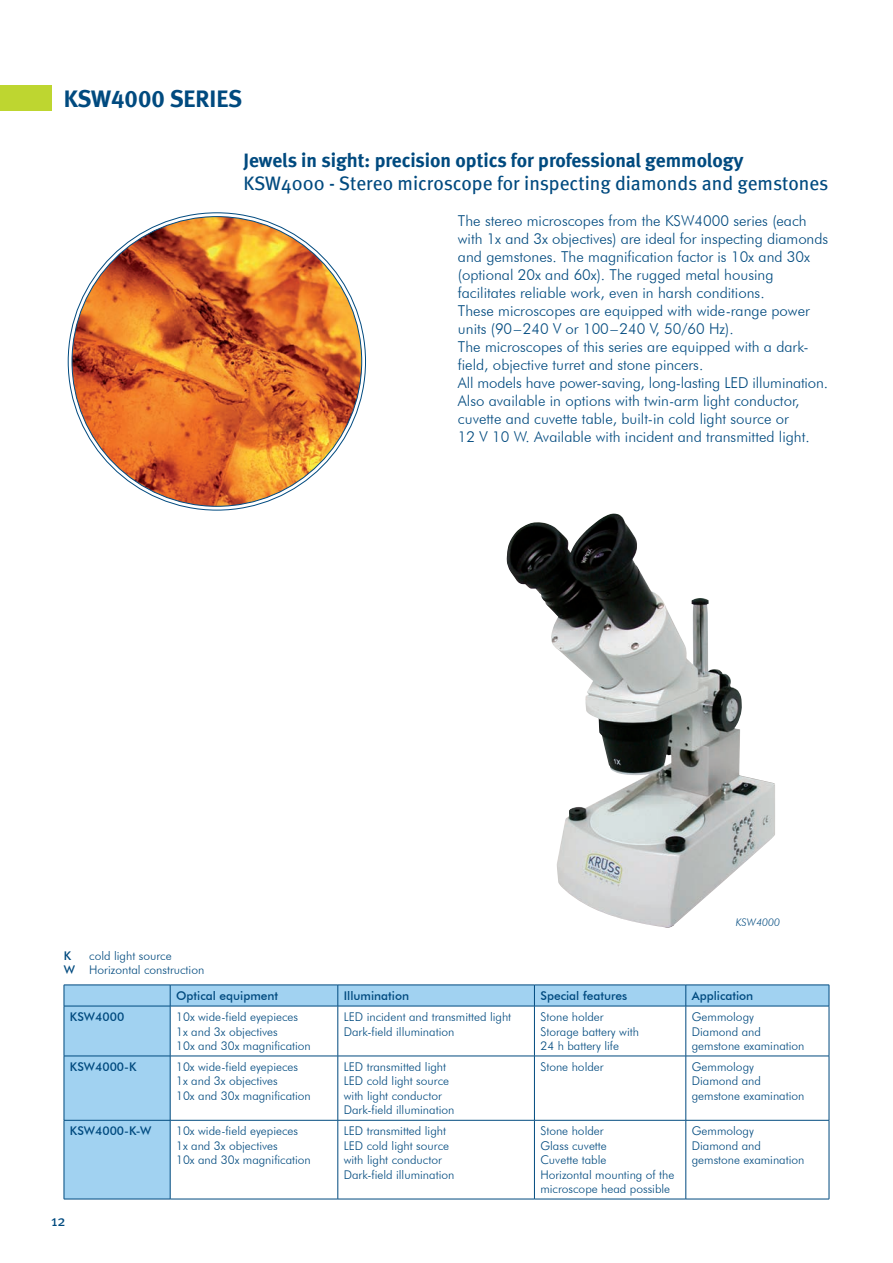
<style>
.page{position:relative;width:893px;height:1263px;background:#fff}
.page>*{position:absolute;margin:0;border:0;box-sizing:border-box;transform-origin:0 0}
.t1{font:24px "Meta Bold LF";color:#004a7f}
.t2{font:19.5px "Meta";color:#004a7f}
.t3{font:700 19.5px "Meta";color:#004a7f}
.t4{font:300 15px/18px "Futura BT";color:#004a7f}
.t5{font:15px "Meta";color:#004a7f}
.t6{font:300 12px/14.4px "Futura BT";color:#004a7f}
.t7{font:500 12px "Futura BT";color:#004a7f}
.t8{font:italic 300 10.5px "Futura BT";color:#004a7f}
.s1{font-weight:500}
</style>
<div class="page">
<svg style="left:65px;top:986px;width:764px;height:213px"></svg>
<svg style="left:64px;top:986px;width:1px;height:20px"></svg>
<hr style="left:64px;top:985px;width:106px;height:1px;background:#004a7f">
<svg style="left:170px;top:986px;width:1px;height:20px"></svg>
<hr style="left:170px;top:985px;width:168px;height:1px;background:#004a7f">
<hr style="left:338px;top:985px;width:196px;height:1px;background:#004a7f">
<hr style="left:534px;top:985px;width:152px;height:1px;background:#004a7f">
<hr style="left:686px;top:985px;width:143px;height:1px;background:#004a7f">
<svg style="left:338px;top:985px;width:1px;height:21px"></svg>
<svg style="left:534px;top:985px;width:1px;height:21px"></svg>
<svg style="left:686px;top:985px;width:1px;height:21px"></svg>
<svg style="left:829px;top:985px;width:1px;height:21px"></svg>
<hr style="left:64px;top:1006px;width:1px;height:50px;background:#004a7f">
<hr style="left:64px;top:1006px;width:106px;height:1px;background:#004a7f">
<hr style="left:170px;top:1006px;width:1px;height:50px;background:#004a7f">
<hr style="left:170px;top:1006px;width:168px;height:1px;background:#004a7f">
<hr style="left:534px;top:1006px;width:152px;height:1px;background:#004a7f">
<hr style="left:686px;top:1006px;width:143px;height:1px;background:#004a7f">
<hr style="left:686px;top:1006px;width:1px;height:50px;background:#004a7f">
<hr style="left:829px;top:1006px;width:1px;height:50px;background:#004a7f">
<hr style="left:64px;top:1056px;width:1px;height:64px;background:#004a7f">
<hr style="left:64px;top:1120px;width:1px;height:79px;background:#004a7f">
<hr style="left:64px;top:1056px;width:106px;height:1px;background:#004a7f">
<hr style="left:64px;top:1120px;width:106px;height:1px;background:#004a7f">
<hr style="left:64px;top:1199px;width:106px;height:1px;background:#004a7f">
<hr style="left:170px;top:1056px;width:1px;height:64px;background:#004a7f">
<hr style="left:170px;top:1120px;width:1px;height:79px;background:#004a7f">
<hr style="left:170px;top:1056px;width:168px;height:1px;background:#004a7f">
<hr style="left:170px;top:1120px;width:168px;height:1px;background:#004a7f">
<hr style="left:170px;top:1199px;width:168px;height:1px;background:#004a7f">
<hr style="left:534px;top:1056px;width:152px;height:1px;background:#004a7f">
<hr style="left:686px;top:1056px;width:143px;height:1px;background:#004a7f">
<hr style="left:686px;top:1056px;width:1px;height:64px;background:#004a7f">
<hr style="left:829px;top:1056px;width:1px;height:64px;background:#004a7f">
<hr style="left:338px;top:1120px;width:1px;height:79px;background:#004a7f">
<hr style="left:534px;top:1120px;width:1px;height:79px;background:#004a7f">
<hr style="left:686px;top:1120px;width:1px;height:79px;background:#004a7f">
<hr style="left:829px;top:1120px;width:1px;height:79px;background:#004a7f">
<hr style="left:534px;top:1120px;width:152px;height:1px;background:#004a7f">
<hr style="left:686px;top:1120px;width:143px;height:1px;background:#004a7f">
<hr style="left:338px;top:1199px;width:196px;height:1px;background:#004a7f">
<hr style="left:534px;top:1199px;width:152px;height:1px;background:#004a7f">
<hr style="left:686px;top:1199px;width:143px;height:1px;background:#004a7f">
<hr style="left:338px;top:1006px;width:196px;height:1px;background:#004a7f">
<hr style="left:338px;top:1006px;width:1px;height:50px;background:#004a7f">
<hr style="left:534px;top:1006px;width:1px;height:50px;background:#004a7f">
<hr style="left:338px;top:1056px;width:196px;height:1px;background:#004a7f">
<hr style="left:338px;top:1056px;width:1px;height:64px;background:#004a7f">
<hr style="left:534px;top:1056px;width:1px;height:64px;background:#004a7f">
<hr style="left:338px;top:1120px;width:196px;height:1px;background:#004a7f">
<img style="left:507px;top:514px;width:268px;height:414px">
<img style="left:72px;top:217px;width:290px;height:289px;border-radius:145px">
<div style="left:0;top:85px;width:51px;height:26px;background:#bed630"></div>
<h1 class="t1" style="left:64px;top:85px;width:180px">KSW4000 SERIES</h1>
<h2 class="t3" style="left:243px;top:149px;width:502px">Jewels in sight: precision optics for professional gemmology</h2>
<h2 class="t2" style="left:243px;top:172px;width:586px">KSW4000 - Stereo microscope for inspecting diamonds and gemstones</h2>
<p class="t4" style="left:458px;top:212px;width:372px">The stereo microscopes from the KSW4000 series (each with 1x and 3x objectives) are ideal for inspecting diamonds and gemstones. The magnification factor is 10x and 30x (optional 20x and 60x). The rugged metal housing facilitates reliable work, even in harsh conditions.<br>These microscopes are equipped with wide-range power units (90–240 V or 100–240 V, 50/60 Hz).<br>The microscopes of this series are equipped with a dark&shy;field, objective turret and stone pincers.<br>All models have power-saving, long-lasting LED illumination.<br>Also available in options with twin-arm light conductor, cuvette and cuvette table, built-in cold light source or<br>12 V 10 W. Available with incident and transmitted light.</p>
<p class="t6" style="left:64px;top:948px;width:142px;text-align:center">cold light source<br><span class="s1">W</span> Horizontal construction</p>
<p class="t7" style="left:64px;top:948px;width:9px">K</p>
<p class="t8" style="left:736px;top:916px;width:46px">KSW4000</p>
<p class="t7" style="left:176px;top:988px;width:104px">Optical equipment</p>
<p class="t7" style="left:344px;top:988px;width:67px">Illumination</p>
<p class="t7" style="left:540px;top:988px;width:88px">Special features</p>
<p class="t7" style="left:692px;top:988px;width:63px">Application</p>
<p class="t7" style="left:70px;top:1009px;width:56px">KSW4000</p>
<p class="t6" style="left:176px;top:1009px;width:136px">10x wide-field eyepieces<br>1x and 3x objectives<br>10x and 30x magnification</p>
<p class="t6" style="left:344px;top:1009px;width:169px">LED incident and transmitted light<br>Dark-field illumination</p>
<p class="t6" style="left:540px;top:1009px;width:100px">Stone holder<br>Storage battery with<br>24 h battery life</p>
<p class="t6" style="left:692px;top:1009px;width:114px">Gemmology<br>Diamond and gemstone examination</p>
<p class="t7" style="left:70px;top:1059px;width:68px">KSW4000-K</p>
<p class="t6" style="left:176px;top:1059px;width:136px">10x wide-field eyepieces<br>1x and 3x objectives<br>10x and 30x magnification</p>
<p class="t6" style="left:344px;top:1059px;width:112px">LED transmitted light<br>LED cold light source with light conductor<br>Dark-field illumination</p>
<p class="t6" style="left:540px;top:1059px;width:65px">Stone holder</p>
<p class="t6" style="left:692px;top:1059px;width:114px">Gemmology<br>Diamond and gemstone examination</p>
<p class="t7" style="left:70px;top:1124px;width:83px">KSW4000-K-W</p>
<p class="t6" style="left:176px;top:1124px;width:136px">10x wide-field eyepieces<br>1x and 3x objectives<br>10x and 30x magnification</p>
<p class="t6" style="left:344px;top:1124px;width:112px">LED transmitted light<br>LED cold light source with light conductor<br>Dark-field illumination</p>
<p class="t6" style="left:540px;top:1124px;width:135px">Stone holder<br>Glass cuvette<br>Cuvette table<br>Horizontal mounting of the microscope head possible</p>
<p class="t6" style="left:692px;top:1124px;width:114px">Gemmology<br>Diamond and gemstone examination</p>
<p class="t5" style="left:51px;top:1212px;width:16px">12</p>
</div>
